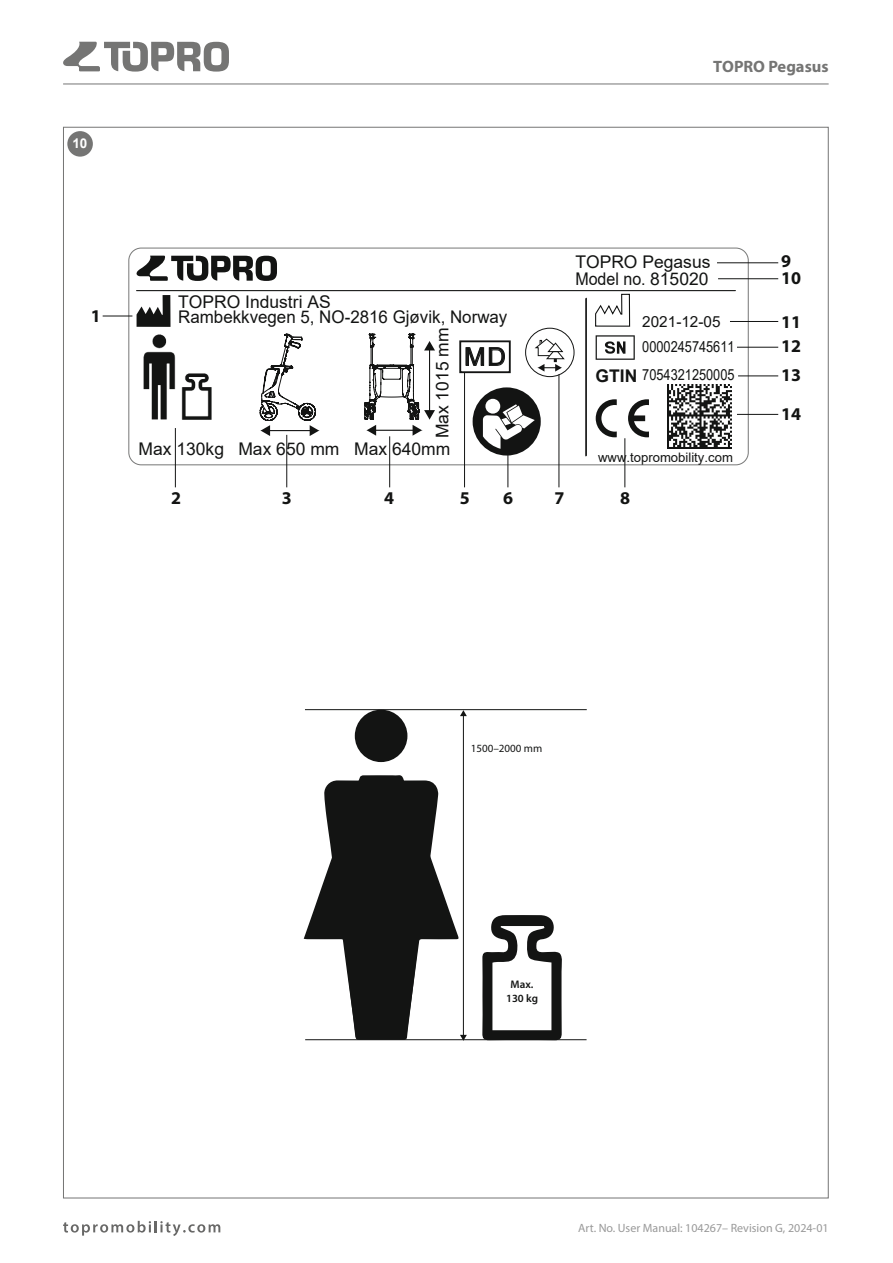
<style>
.page{position:relative;width:893px;height:1263px;background:#fff}
.page>*{position:absolute;margin:0;border:0;box-sizing:border-box;transform-origin:0 0}
.t1{font:24.6px "Arial";color:#131413;scale:1.04 1}
.t2{font:700 18px "Myriad Pro";color:#131413}
.t3{font:17.55px/15.3px "Arial";color:#131413}
.t4{font:700 16.5px "Myriad Pro";color:#757574}
.t5{font:15.3px/28px "Arial";color:#131413;text-align:right;scale:.83 1}
.t6{font:15.3px "Arial";color:#131413}
.t7{font:700 13.5px "Arial";color:#fff}
.t8{font:13.05px "Arial";color:#131413}
.t9{font:12px "Myriad Pro";color:#999}
.t10{font:11.1px "Myriad Pro";color:#131413}
.t11{font:600 11.1px/13.2px "Myriad Pro";color:#131413;text-align:center}
.s1{font-weight:700;font-size:17.55px}
</style>
<div class="page">
<svg style="left:63px;top:1221px;width:157px;height:15px"></svg>
<hr style="left:63px;top:84px;width:765px;height:1px;background:#757574">
<svg style="left:63px;top:42px;width:166px;height:30px"></svg>
<hr style="left:463px;top:715px;width:1px;height:321px;background:#131413">
<svg style="left:460px;top:711px;width:7px;height:5px"></svg>
<hr style="left:305px;top:1039px;width:281px;height:1px;background:#131413">
<hr style="left:305px;top:710px;width:282px;height:1px;background:#131413">
<svg style="left:482px;top:915px;width:81px;height:125px"></svg>
<svg style="left:304px;top:775px;width:163px;height:266px"></svg>
<div style="left:355px;top:710px;width:52px;height:52px;background:#131413;border-radius:50%"></div>
<svg style="left:628px;top:399px;width:21px;height:38px"></svg>
<svg style="left:596px;top:399px;width:21px;height:38px"></svg>
<svg style="left:595px;top:335px;width:40px;height:25px"></svg>
<svg style="left:595px;top:293px;width:36px;height:34px"></svg>
<hr style="left:137px;top:290px;width:598px;height:1px;background:#131413">
<hr style="left:585px;top:299px;width:1px;height:157px;background:#131413">
<div style="left:525px;top:328px;width:49px;height:49px;border:1px solid #131413;border-radius:50%"></div>
<svg style="left:534px;top:338px;width:31px;height:34px"></svg>
<div style="left:459px;top:340px;width:52px;height:33px;border:2px solid #131413"></div>
<svg style="left:465px;top:347px;width:40px;height:19px"></svg>
<hr style="left:586px;top:298px;width:1px;height:157px;background:#131413">
<img style="left:667px;top:384px;width:65px;height:64px">
<svg style="left:473px;top:387px;width:68px;height:69px"></svg>
<hr style="left:717px;top:262px;width:61px;height:1px;background:#131413">
<hr style="left:718px;top:278px;width:60px;height:1px;background:#131413">
<hr style="left:730px;top:321px;width:48px;height:1px;background:#131413">
<hr style="left:737px;top:347px;width:41px;height:1px;background:#131413">
<hr style="left:738px;top:376px;width:40px;height:1px;background:#131413">
<hr style="left:737px;top:414px;width:41px;height:1px;background:#131413">
<hr style="left:175px;top:428px;width:1px;height:59px;background:#131413">
<hr style="left:286px;top:435px;width:1px;height:52px;background:#131413">
<hr style="left:389px;top:436px;width:1px;height:51px;background:#131413">
<hr style="left:464px;top:372px;width:1px;height:115px;background:#131413">
<hr style="left:507px;top:449px;width:1px;height:38px;background:#131413">
<hr style="left:558px;top:374px;width:1px;height:113px;background:#131413">
<hr style="left:624px;top:438px;width:1px;height:49px;background:#131413">
<svg style="left:103px;top:126px;width:333px;height:354px"></svg>
<div style="left:67px;top:131px;width:26px;height:26px;background:#757574;border-radius:50%"></div>
<p class="t7" style="left:72px;top:134px;width:17px">10</p>
<p class="t4" style="left:713px;top:55px;width:117px">TOPRO Pegasus</p>
<p class="t2" style="left:91px;top:304px;width:11px">1</p>
<p class="t3" style="left:178px;top:294px;width:331px">TOPRO Industri AS<br>Rambekkvegen 5, NO-2816 Gjøvik, Norway</p>
<p class="t3" style="left:434px;top:438px;width:112px;rotate:-90deg">Max 1015 mm</p>
<p class="t3" style="left:354px;top:441px;width:98px">Max 640mm</p>
<h1 class="t1" style="left:464px;top:340px;width:41px">MD</h1>
<p class="t3" style="left:139px;top:441px;width:202px">Max 130kg Max 650 mm</p>
<p class="t3" style="left:575px;top:253px;width:137px;line-height:17.2px">TOPRO Pegasus<br>Model no. 815020</p>
<p class="t6" style="left:642px;top:311px;width:80px">2021-12-05</p>
<p class="t5" style="left:595px;top:333px;width:169px">0000245745611<br><span class="s1">GTIN</span> 7054321250005</p>
<p class="t8" style="left:598px;top:448px;width:136px">www.topromobility.com</p>
<p class="t2" style="left:171px;top:486px;width:11px">2</p>
<p class="t2" style="left:282px;top:486px;width:11px">3</p>
<p class="t2" style="left:620px;top:486px;width:11px">8</p>
<p class="t2" style="left:503px;top:486px;width:11px">6</p>
<p class="t2" style="left:384px;top:486px;width:11px">4</p>
<p class="t2" style="left:460px;top:486px;width:11px">5</p>
<p class="t2" style="left:554px;top:486px;width:11px">7</p>
<p class="t2" style="left:781px;top:250px;width:11px">9</p>
<p class="t2" style="left:781px;top:266px;width:21px">10</p>
<p class="t2" style="left:781px;top:310px;width:21px">11</p>
<p class="t2" style="left:781px;top:335px;width:21px">12</p>
<p class="t2" style="left:781px;top:364px;width:21px">13</p>
<p class="t2" style="left:781px;top:402px;width:21px">14</p>
<p class="t10" style="left:471px;top:741px;width:73px">1500–2000 mm</p>
<p class="t11" style="left:506px;top:978px;width:33px">Max.<br>130 kg</p>
<p class="t9" style="left:578px;top:1221px;width:252px">Art. No. User Manual: 104267– Revision G, 2024-01</p>
</div>
